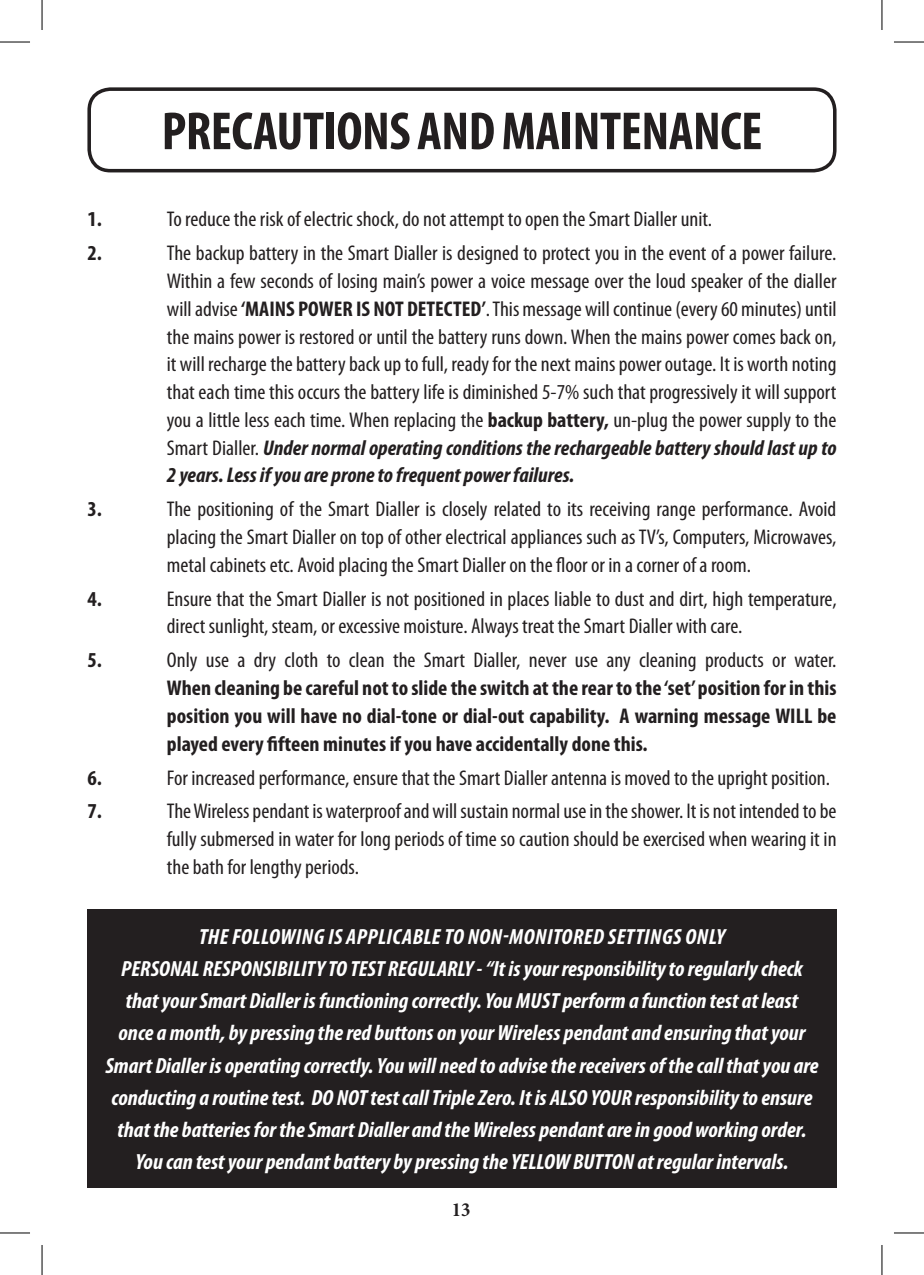
<style>
.page{position:relative;width:924px;height:1275px;background:#fff}
.page>*{position:absolute;margin:0;border:0;box-sizing:border-box;transform-origin:0 0}
.t1{font:700 condensed 54px "Myriad Pro";letter-spacing:-.01em;color:#231f20}
.t2{font:italic 700 condensed 22px/32.2px "Myriad Pro";color:#fff}
.t3{font:condensed 21.4px/27.8px "Myriad Pro";color:#231f20;text-align:justify}
.t4{font:700 condensed 21.4px/27.8px "Myriad Pro";color:#231f20}
.t5{font:700 condensed 20px "Minion Pro";color:#231f20}
.s1{font-weight:700}
.s2{font-weight:700;font-style:italic}
</style>
<div class="page">
<div style="left:87px;top:87px;width:749px;height:85px;border:4px solid #231f20;border-radius:21px"></div>
<div style="left:87px;top:909px;width:749px;height:278px;background:#231f20"></div>
<hr style="left:0;top:42px;width:30px;height:1px;background:#000">
<hr style="left:893px;top:42px;width:30px;height:1px;background:#000">
<hr style="left:0;top:1232px;width:30px;height:1px;background:#000">
<hr style="left:893px;top:1232px;width:30px;height:1px;background:#000">
<hr style="left:42px;top:0;width:1px;height:30px;background:#000">
<hr style="left:42px;top:1245px;width:1px;height:30px;background:#000">
<hr style="left:881px;top:0;width:1px;height:30px;background:#000">
<hr style="left:881px;top:1245px;width:1px;height:30px;background:#000">
<h1 class="t1" style="left:161px;top:97px;width:48px">PRECA</h1>
<h1 class="t1" style="left:276px;top:97px;width:464px">UTIONS AND MAI NTENANCE</h1>
<p class="t4" style="left:87px;top:205px;width:16px">1.</p>
<p class="t3" style="left:167px;top:205px;width:546px">To reduce the risk of electric shock, do not attempt to open the Smart Dialler unit.</p>
<p class="t4" style="left:87px;top:239px;width:16px">2.</p>
<p class="t3" style="left:167px;top:239px;width:671px">The backup battery in the Smart Dialler is designed to protect you in the event of a power failure.<br>Within a few seconds of losing main’s power a voice message over the loud speaker of the dialler will advise <span class="s1">‘MAI NS POWER IS NOT DETECTED’</span>. This message will continue (every 60 minutes) until the mains power is restored or until the battery runs down. When the mains power comes back on, it will recharge the battery back up to full, ready for the next mains power outage. It is worth noting that each time this occurs the battery life is diminished 5-7% such that progressively it will support you a little less each time. When replacing the <span class="s1">backup battery,</span> un-plug the power supply to the Smart Dialler. <span class="s2">Under normal operating conditions the rechargeable battery should last up to 2 years. Less if you are prone to frequent power failures.</span></p>
<p class="t4" style="left:87px;top:495px;width:16px">3.</p>
<p class="t3" style="left:167px;top:495px;width:670px">The positioning of the Smart Dialler is closely related to its receiving range performance. Avoid placing the Smart Dialler on top of other electrical appliances such as TV’s, Computers, Microwaves, metal cabinets etc. Avoid placing the Smart Dialler on the floor or in a corner of a room.</p>
<p class="t4" style="left:87px;top:584px;width:16px">4.</p>
<p class="t3" style="left:167px;top:584px;width:671px">Ensure that the Smart Dialler is not positioned in places liable to dust and dirt, high temperature, direct sunlight, steam, or excessive moisture. Always treat the Smart Dialler with care.</p>
<p class="t4" style="left:87px;top:646px;width:16px">5.</p>
<p class="t3" style="left:167px;top:646px;width:670px">Only use a dry cloth to clean the Smart Dialler, never use any cleaning products or water.</p>
<p class="t4" style="left:167px;top:673px;width:670px">When cleaning be careful not to slide the switch at the rear to the ‘set’ position for in this position you will have no dial-tone or dial-out capability. A warning message WILL</p>
<p class="t4" style="left:817px;top:701px;width:21px">be</p>
<p class="t4" style="left:167px;top:729px;width:482px">played every fifteen minutes if you have accidentally done this.</p>
<p class="t4" style="left:87px;top:763px;width:16px">6.</p>
<p class="t3" style="left:167px;top:763px;width:664px">For increased performance, ensure that the Smart Dialler antenna is moved to the upright position.</p>
<p class="t4" style="left:87px;top:797px;width:16px">7.</p>
<p class="t3" style="left:167px;top:797px;width:671px">The Wireless pendant is waterproof and will sustain normal use in the shower. It is not intended to be fully submersed in water for long periods of time so caution should be exercised when wearing it in the bath for lengthy periods.</p>
<p class="t2" style="left:121px;top:920px;width:682px;text-indent:291px">ble to NON-MONITORED settings only<br>PERSONAL RESPONSIBILITY TO TEST REGULARLY - “It is your responsibility to regularly check that your Smart Dialler is functioning correctly. You must</p>
<p class="t2" style="left:199px;top:920px;width:54px">The Followin</p>
<p class="t2" style="left:313px;top:920px;width:43px">g is applica</p>
<p class="t2" style="left:562px;top:984px;width:237px">perform a function test at least</p>
<p class="t2" style="left:118px;top:1016px;width:688px">once a month, by pressing the red buttons on your Wireless pendant and ensuring that your</p>
<p class="t2" style="left:105px;top:1048px;width:714px">Smart Dialler is operating correctly. You will need to advise the receivers of the call that you are</p>
<p class="t2" style="left:111px;top:1081px;width:702px">conducting a routine test. DO NOT test call Triple Zero. It is ALSO YOUR responsibility to ensure</p>
<p class="t2" style="left:117px;top:1113px;width:690px">that the batteries for the Smart Dialler and the Wireless pendant are in good working order.</p>
<p class="t2" style="left:135px;top:1145px;width:654px">You can test your pendant battery by pressing the YELLOW BUTTON at regular intervals.</p>
<p class="t5" style="left:451px;top:1196px;width:20px">13</p>
</div>
